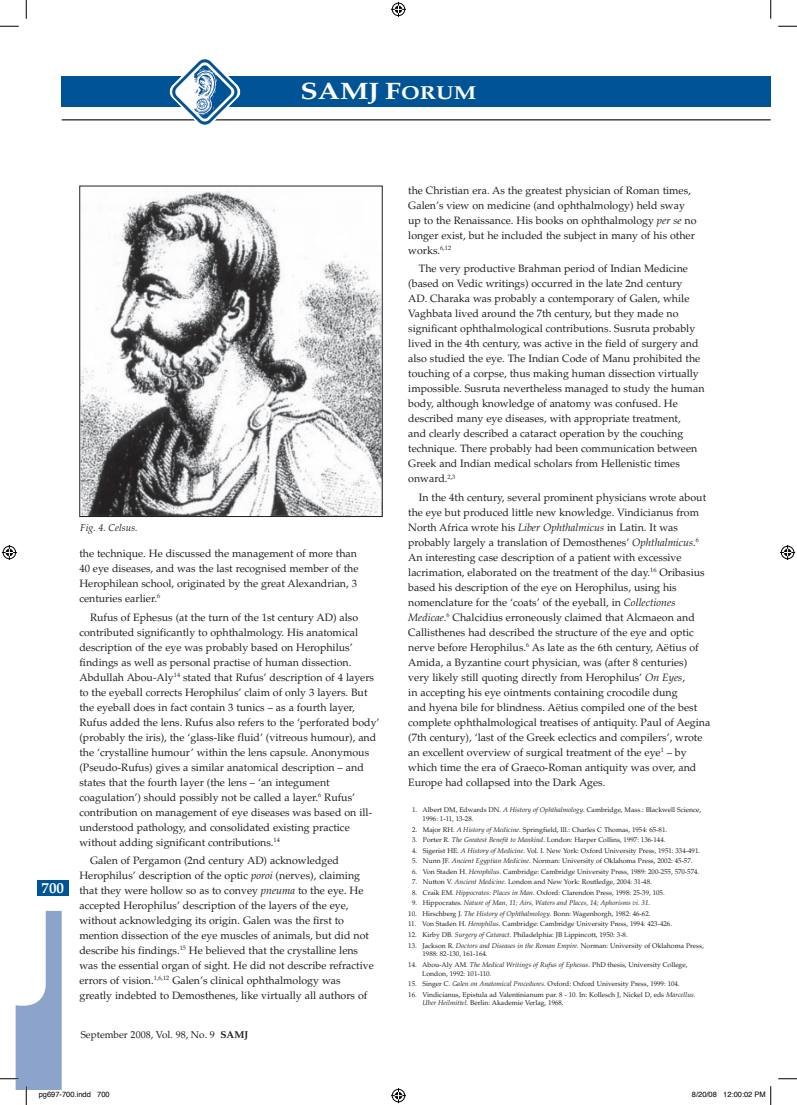
<style>
.page{position:relative;width:797px;height:1105px;background:#fff}
.page>*{position:absolute;margin:0;border:0;box-sizing:border-box;transform-origin:0 0}
.t1{font:700 23.75px "Palatino";color:#fff;scale:1.2 1}
.t2{font:700 15px "Palatino";color:#fff}
.t3{font:10.62px/15px "Palatino";color:#231f20}
.t4{font:10px "Palatino";color:#231f20}
.t5{font:italic 10px "Palatino";color:#231f20}
.t6{font:7.5px "Helvetica";color:#000}
.t7{font:6.88px/8.8px "Palatino";color:#231f20}
.t8{font:italic 6.88px "Palatino";color:#231f20}
.s1{font-size:18.75px}
.s2{font-style:italic}
.s3{font-weight:700}
.s4{font-style:normal}
</style>
<div class="page">
<div style="left:62px;top:77px;width:708px;height:30px;background:#005495"></div>
<hr style="left:62px;top:119px;width:708px;height:1px;background:#231f20">
<img style="left:169px;top:59px;width:71px;height:66px">
<div style="left:38px;top:880px;width:31px;height:16px;background:#005495"></div>
<img style="left:81px;top:190px;width:299px;height:325px">
<div style="left:79px;top:186px;width:303px;height:331px;border:1px solid #231f20"></div>
<svg style="left:0;top:25px;width:19px;height:2px"></svg>
<svg style="left:778px;top:25px;width:19px;height:2px"></svg>
<svg style="left:778px;top:1078px;width:19px;height:1px"></svg>
<svg style="left:25px;top:0;width:2px;height:19px"></svg>
<svg style="left:770px;top:0;width:1px;height:19px"></svg>
<svg style="left:391px;top:2px;width:15px;height:15px"></svg>
<svg style="left:391px;top:1088px;width:15px;height:15px"></svg>
<svg style="left:2px;top:545px;width:15px;height:15px"></svg>
<svg style="left:780px;top:545px;width:15px;height:15px"></svg>
<svg style="left:0;top:911px;width:62px;height:194px"></svg>
<svg style="left:770px;top:1086px;width:1px;height:19px"></svg>
<h1 class="t1" style="left:300px;top:77px;width:148px">SAMJ F<span class="s1">ORUM</span></h1>
<h2 class="t2" style="left:42px;top:879px;width:24px">700</h2>
<p class="t5" style="left:80px;top:522px;width:59px">Fig. 4. Celsus.</p>
<p class="t3" style="left:79px;top:546px;width:280px">the technique. He discussed the management of more than 40 eye diseases, and was the last recognised member of the Herophilean school, originated by the great Alexandrian, 3 centuries earlier.<sup>6</sup></p>
<p class="t3" style="left:79px;top:610px;width:301px;text-indent:11px">Rufus of Ephesus (at the turn of the 1st century AD) also contributed significantly to ophthalmology. His anatomical description of the eye was probably based on Herophilus’ findings as well as personal practise of human dissection.<br>Abdullah Abou-Aly<sup>14</sup> stated that Rufus’ description of 4 layers to the eyeball corrects Herophilus’ claim of only 3 layers. But the eyeball does in fact contain 3 tunics – as a fourth layer, Rufus added the lens. Rufus also refers to the ‘perforated body’ (probably the iris), the ‘glass-like fluid’ (vitreous humour), and the ‘crystalline humour’ within the lens capsule. Anonymous (Pseudo-Rufus) gives a similar anatomical description – and states that the fourth layer (the lens – ‘an integument coagulation’) should possibly not be called a layer.<sup>6</sup> Rufus’ contribution on management of eye diseases was based on ill&shy;understood pathology, and consolidated existing practice without adding significant contributions.<sup>14</sup></p>
<p class="t3" style="left:79px;top:853px;width:296px;text-indent:11px">Galen of Pergamon (2nd century AD) acknowledged Herophilus’ description of the optic <span class="s2">poroi</span> (nerves), claiming that they were hollow so as to convey <span class="s2">pneuma</span> to the eye. He accepted Herophilus’ description of the layers of the eye, without acknowledging its origin. Galen was the first to mention dissection of the eye muscles of animals, but did not describe his findings.<sup>15</sup> He believed that the crystalline lens was the essential organ of sight. He did not describe refractive errors of vision.<sup>1,6,12</sup> Galen’s clinical ophthalmology was greatly indebted to Demosthenes, like virtually all authors of</p>
<p class="t4" style="left:81px;top:1029px;width:169px">September 2008, Vol. 98, No. 9 <span class="s3">SAMJ</span></p>
<p class="t3" style="left:408px;top:183px;width:290px">the Christian era. As the greatest physician of Roman times, Galen’s view on medicine (and ophthalmology) held sway up to the Renaissance. His books on ophthalmology <span class="s2">per se</span> no longer exist, but he included the subject in many of his other works.<sup>6,12</sup></p>
<p class="t3" style="left:408px;top:261px;width:298px;text-indent:11px">The very productive Brahman period of Indian Medicine (based on Vedic writings) occurred in the late 2nd century<br>AD. Charaka was probably a contemporary of Galen, while Vaghbata lived around the 7th century, but they made no significant ophthalmological contributions. Susruta probably lived in the 4th century, was active in the field of surgery and also studied the eye. The Indian Code of Manu prohibited the touching of a corpse, thus making human dissection virtually impossible. Susruta nevertheless managed to study the human body, although knowledge of anatomy was confused. He described many eye diseases, with appropriate treatment,<br>and clearly described a cataract operation by the couching technique. There probably had been communication between Greek and Indian medical scholars from Hellenistic times onward.<sup>2,3</sup></p>
<p class="t3" style="left:408px;top:490px;width:304px;text-indent:11px">In the 4th century, several prominent physicians wrote about the eye but produced little new knowledge. Vindicianus from North Africa wrote his <span class="s2">Liber Ophthalmicus</span> in Latin. It was probably largely a translation of Demosthenes’ <span class="s2">Ophthalmicus</span>.<sup>6<br></sup>An interesting case description of a patient with excessive lacrimation, elaborated on the treatment of the day.<sup>16</sup> Oribasius based his description of the eye on Herophilus, using his nomenclature for the ‘coats’ of the eyeball, in <span class="s2">Collectiones Medicae</span>.<sup>6</sup> Chalcidius erroneously claimed that Alcmaeon and Callisthenes had described the structure of the eye and optic nerve before Herophilus.<sup>6</sup> As late as the 6th century, Aëtius of Amida, a Byzantine court physician, was (after 8 centuries) very likely still quoting directly from Herophilus’ <span class="s2">On Eyes</span>,<br>in accepting his eye ointments containing crocodile dung<br>and hyena bile for blindness. Aëtius compiled one of the best complete ophthalmological treatises of antiquity. Paul of Aegina (7th century), ‘last of the Greek eclectics and compilers’, wrote an excellent overview of surgical treatment of the eye<sup>1</sup> – by which time the era of Graeco-Roman antiquity was over, and Europe had collapsed into the Dark Ages.</p>
<p class="t7" style="left:422px;top:806px;width:280px;text-indent:-11px">1. Albert DM, Edwards DN. <span class="s2">A History of Ophthalmology</span>. Cambridge, Mass.: Blackwell Science,<br>1996: 1-11, 13-28.</p>
<p class="t7" style="left:412px;top:825px;width:257px">2. Major RH. <span class="s2">A History of Medicine</span>. Springfield, Ill.: Charles C Thomas, 1954: 65-81.</p>
<p class="t7" style="left:412px;top:836px;width:255px">3. Porter R. <span class="s2">The Greatest Benefit to Mankind</span>. London: Harper Collins, 1997: 136-144.</p>
<p class="t7" style="left:412px;top:846px;width:290px">4. Sigerist HE. <span class="s2">A History of Medicine</span>. Vol. I. New York: Oxford University Press, 1951: 334-491.</p>
<p class="t7" style="left:412px;top:857px;width:282px">5. Nunn JF. <span class="s2">Ancient Egyptian Medicine</span>. Norman: University of Oklahoma Press, 2002: 45-57.</p>
<p class="t7" style="left:412px;top:867px;width:289px">6. Von Staden H. <span class="s2">Herophilus</span>. Cambridge: Cambridge University Press, 1989: 200-255, 570-574.</p>
<p class="t7" style="left:412px;top:878px;width:241px">7. Nutton V. <span class="s2">Ancient Medicine</span>. London and New York: Routledge, 2004: 31-48.</p>
<p class="t7" style="left:412px;top:888px;width:254px">8. Craik EM. <span class="s2">Hippocrates: Places in Man</span>. Oxford: Clarendon Press, 1998: 25-39, 105.</p>
<p class="t8" style="left:412px;top:899px;width:240px"><span class="s4">9. Hippocrates.</span> Nature of Man, 11; Airs, Waters and Places, 14; Aphorisms vi. 31<span class="s4">.</span></p>
<p class="t7" style="left:408px;top:909px;width:244px">10. Hirschberg J. <span class="s2">The History of Ophthalmology</span>. Bonn: Wagenborgh, 1982: 46-62.</p>
<p class="t7" style="left:408px;top:920px;width:265px">11. Von Staden H. <span class="s2">Herophilus</span>. Cambridge: Cambridge University Press, 1994: 423-426.</p>
<p class="t7" style="left:408px;top:930px;width:221px">12. Kirby DB. <span class="s2">Surgery of Cataract</span>. Philadelphia: JB Lippincott, 1950: 3-8.</p>
<p class="t7" style="left:422px;top:941px;width:283px;text-indent:-14px">13. Jackson R. <span class="s2">Doctors and Diseases in the Roman Empire</span>. Norman: University of Oklahoma Press,<br>1988: 82-130, 161-164.</p>
<p class="t7" style="left:422px;top:960px;width:267px;text-indent:-14px">14. Abou-Aly AM. <span class="s2">The Medical Writings of Rufus of Ephesus</span>. PhD thesis, University College,<br>London, 1992: 101-110.</p>
<p class="t7" style="left:408px;top:979px;width:273px">15. Singer C. <span class="s2">Galen on Anatomical Procedures</span>. Oxford: Oxford University Press, 1999: 104.</p>
<p class="t7" style="left:422px;top:990px;width:275px;text-indent:-14px">16. Vindicianus, Epistula ad Valentinianum par. 8 - 10. In: Kollesch J, Nickel D, eds <span class="s2">Marcellus.<br>Uber Heilmittel</span>. Berlin: Akademie Verlag, 1968.</p>
<p class="t6" style="left:39px;top:1090px;width:72px">pg697-700.indd 700</p>
<p class="t6" style="left:692px;top:1090px;width:75px">8/20/08 12:00:02 PM</p>
</div>
